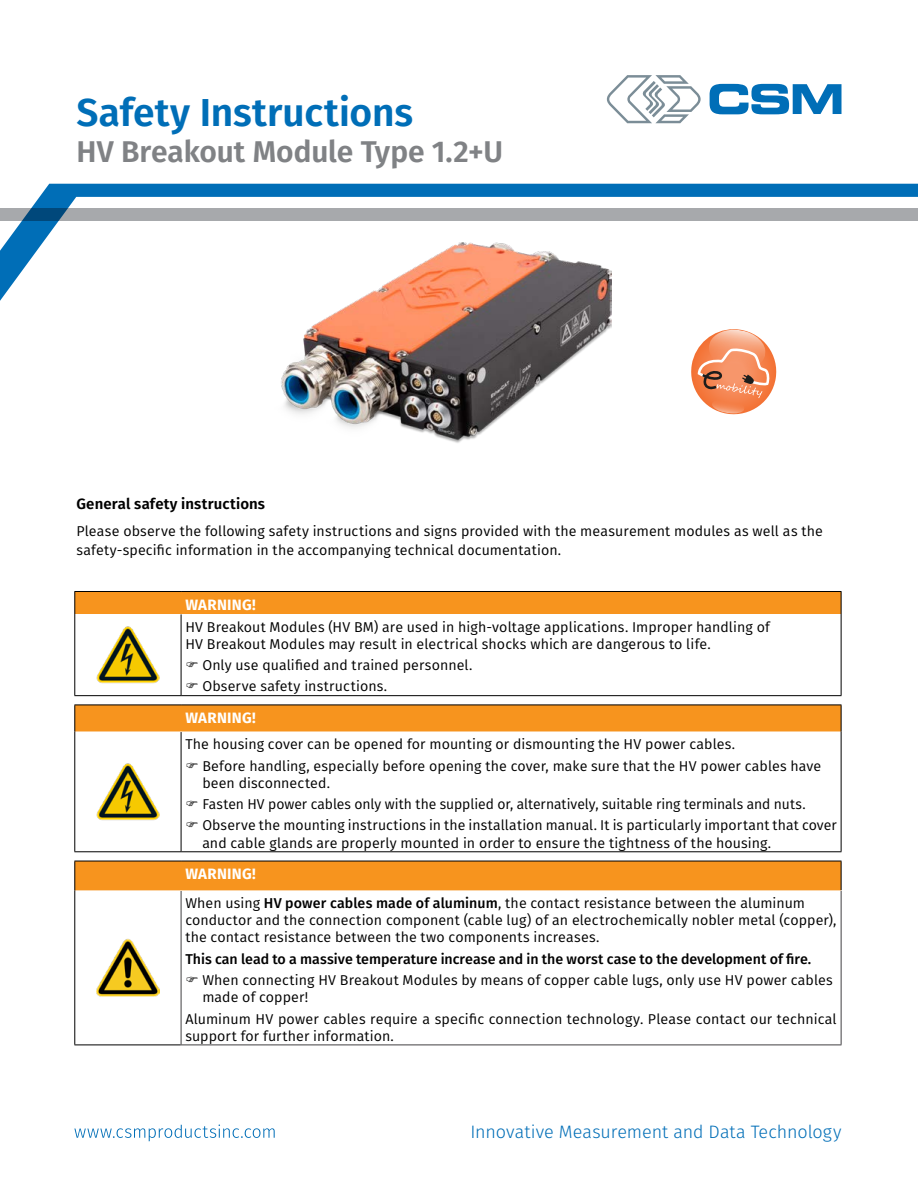
<style>
.page{position:relative;width:918px;height:1188px;background:#fff}
.page>*{position:absolute;margin:0;border:0;box-sizing:border-box;transform-origin:0 0}
.t1{font:600 39px "Fira Sans";color:#006eb7}
.t2{font:600 30px "Fira Sans";color:#808285}
.t3{font:300 18px "Fira Sans";color:#006eb7}
.t4{font:600 15px "Fira Sans";letter-spacing:.01em;color:#000}
.Hinweis_Tabelle{font:700 15px "Fira Sans";letter-spacing:.02em;color:#fff}
.Fliesstext_Tabelle{font:14.25px/17.1px "Fira Sans";letter-spacing:.005em;color:#000}
.Text{font:14.25px/18.8px "Fira Sans";letter-spacing:.01em;color:#000}
.Fliesstext_Tabelle-2{font:500 14.25px "Fira Sans";color:#000}
.s1{font-weight:500}
</style>
<div class="page">
<img style="left:281px;top:301px;width:331px;height:142px">
<svg style="left:691px;top:329px;width:86px;height:86px"></svg>
<hr style="left:74px;top:614px;width:1px;height:81px;background:#000">
<hr style="left:181px;top:614px;width:1px;height:81px;background:#000">
<hr style="left:841px;top:614px;width:1px;height:81px;background:#000">
<hr style="left:74px;top:695px;width:107px;height:1px;background:#000">
<hr style="left:181px;top:695px;width:660px;height:1px;background:#000">
<div style="left:74px;top:591px;width:768px;height:23px;background:#f7941e"></div>
<img style="left:96px;top:626px;width:64px;height:58px">
<hr style="left:74px;top:732px;width:1px;height:119px;background:#000">
<hr style="left:181px;top:732px;width:1px;height:119px;background:#000">
<hr style="left:841px;top:732px;width:1px;height:119px;background:#000">
<hr style="left:74px;top:851px;width:107px;height:1px;background:#000">
<hr style="left:181px;top:851px;width:660px;height:1px;background:#000">
<svg style="left:74px;top:705px;width:768px;height:27px;background:#f29321"></svg>
<img style="left:96px;top:763px;width:64px;height:58px">
<svg style="left:75px;top:891px;width:766px;height:154px"></svg>
<hr style="left:74px;top:861px;width:1px;height:30px;background:#000">
<svg style="left:75px;top:861px;width:767px;height:30px;background:#f29322"></svg>
<hr style="left:74px;top:891px;width:1px;height:154px;background:#000">
<hr style="left:74px;top:1045px;width:107px;height:1px;background:#000">
<hr style="left:181px;top:891px;width:1px;height:154px;background:#414042">
<hr style="left:841px;top:891px;width:1px;height:154px;background:#414042">
<hr style="left:181px;top:1045px;width:660px;height:1px;background:#414042">
<img style="left:96px;top:936px;width:64px;height:64px">
<svg style="left:0;top:184px;width:918px;height:117px"></svg>
<div style="left:0;top:208px;width:918px;height:13px;background:#a7a9ac"></div>
<svg style="left:607px;top:75px;width:94px;height:48px"></svg>
<svg style="left:710px;top:84px;width:132px;height:30px"></svg>
<svg style="left:74px;top:1125px;width:201px;height:16px"></svg>
<svg style="left:187px;top:977px;width:11px;height:5px"></svg>
<p class="t1" style="left:77px;top:81px;width:338px">Safety Instructions</p>
<p class="t2" style="left:77px;top:127px;width:428px">HV Breakout Module Type 1.2+U</p>
<p class="t4" style="left:77px;top:492px;width:190px">General safety instructions</p>
<p class="Text" style="left:77px;top:522px;width:748px">Please observe the following safety instructions and signs provided with the measurement modules as well as the safety-specific information in the accompanying technical documentation.</p>
<p class="Hinweis_Tabelle" style="left:185px;top:592px;width:72px">WARNING!</p>
<p class="Fliesstext_Tabelle" style="left:185px;top:618px;width:586px">HV Breakout Modules (HV BM) are used in high-voltage applications. Improper handling of<br>HV Breakout Modules may result in electrical shocks which are dangerous to life.</p>
<p class="Fliesstext_Tabelle" style="left:202px;top:656px;width:272px">Only use qualified and trained personnel.</p>
<p class="Fliesstext_Tabelle" style="left:202px;top:678px;width:186px">Observe safety instructions.</p>
<p class="Hinweis_Tabelle" style="left:185px;top:705px;width:72px">WARNING!</p>
<p class="Fliesstext_Tabelle" style="left:185px;top:735px;width:551px">The housing cover can be opened for mounting or dismounting the HV power cables.</p>
<p class="Fliesstext_Tabelle" style="left:202px;top:757px;width:620px">Before handling, especially before opening the cover, make sure that the HV power cables have been disconnected.</p>
<p class="Fliesstext_Tabelle" style="left:202px;top:795px;width:605px">Fasten HV power cables only with the supplied or, alternatively, suitable ring terminals and nuts.</p>
<p class="Fliesstext_Tabelle" style="left:202px;top:817px;width:636px">Observe the mounting instructions in the installation manual. It is particularly important that cover and cable glands are properly mounted in order to ensure the tightness of the housing.</p>
<p class="Hinweis_Tabelle" style="left:185px;top:861px;width:72px">WARNING!</p>
<p class="Fliesstext_Tabelle" style="left:185px;top:894px;width:653px">When using <span class="s1">HV power cables made of aluminum</span>, the contact resistance between the aluminum conductor and the connection component (cable lug) of an electrochemically nobler metal (copper), the contact resistance between the two components increases.</p>
<p class="Fliesstext_Tabelle-2" style="left:185px;top:947px;width:627px">This can lead to a massive temperature increase and in the worst case to the development of fire.</p>
<p class="Fliesstext_Tabelle" style="left:202px;top:971px;width:632px">When connecting HV Breakout Modules by means of copper cable lugs, only use HV power cables made of copper!</p>
<p class="Fliesstext_Tabelle" style="left:185px;top:1010px;width:653px">Aluminum HV power cables require a specific connection technology. Please contact our technical support for further information.</p>
<p class="t3" style="left:470px;top:1118px;width:373px">Innovative Measurement and Data Technology</p>
</div>
